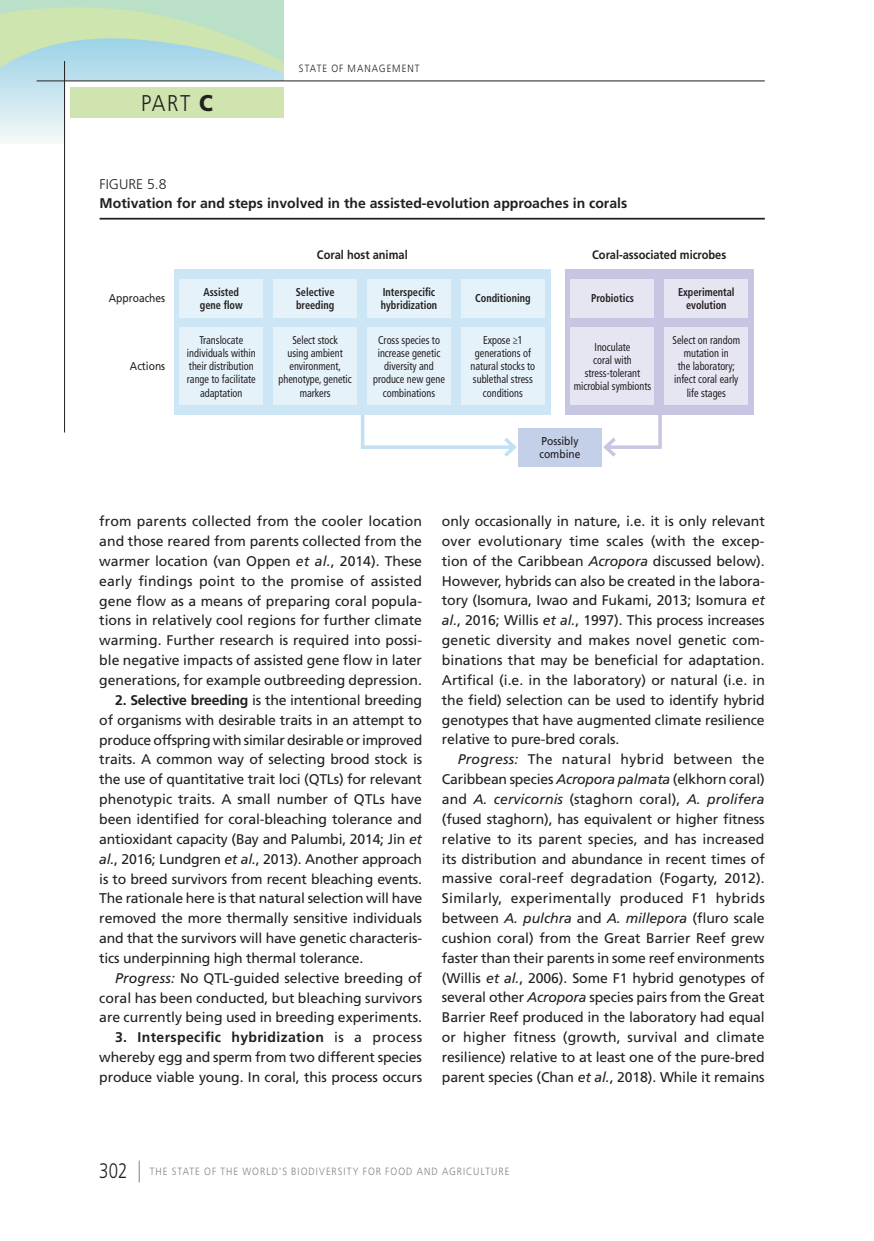
<style>
.page{position:relative;width:874px;height:1241px;background:#fff}
.page>*{position:absolute;margin:0;border:0;box-sizing:border-box;transform-origin:0 0}
.t1{font:300 22.75px "Frutiger LT Std";color:#231f20;scale:.9 1}
.t2{font:300 21px "Frutiger LT Std";color:#231f20;scale:.8 1}
.t3{font:14px/19.8px "Frutiger LT Std";letter-spacing:-.01em;color:#231f20;text-align:justify}
.t4{font:700 14px "Frutiger LT Std";color:#231f20}
.t5{font:300 14px "Frutiger LT Std";color:#231f20}
.t6{font:700 12.25px "Frutiger LT Std";color:#231f20;scale:.9 1}
.t7{font:condensed 11.38px/13.1px "Frutiger LT Std";color:#231f20;text-align:center;scale:.9 1}
.t8{font:700 condensed 11.38px/13.1px "Frutiger LT Std";color:#231f20;text-align:center;scale:.9 1}
.t9{font:11.38px/13.1px "Frutiger LT Std";color:#231f20;scale:.9 1}
.t10{font:300 10.5px "Frutiger LT Std";letter-spacing:.11em;color:#808285;scale:.9 1}
.t11{font:300 10.5px "Frutiger LT Std";letter-spacing:.11em;color:#231f20;scale:.9 1}
.s1{font-weight:900}
.s2{font-style:italic}
.s3{font-weight:700}
</style>
<div class="page">
<svg style="left:0;top:94px;width:64px;height:48px"></svg>
<svg style="left:0;top:0;width:284px;height:94px;background:#bddfcd"></svg>
<div style="left:64px;top:81px;width:220px;height:63px;background:#fff"></div>
<div style="left:70px;top:87px;width:214px;height:31px;background:#cfe4ae"></div>
<hr style="left:37px;top:80px;width:727px;height:1px;background:#231f20">
<hr style="left:64px;top:61px;width:1px;height:371px;background:#231f20">
<svg style="left:139px;top:1160px;width:1px;height:22px"></svg>
<hr style="left:99px;top:218px;width:665px;height:1px;background:#231f20">
<svg style="left:601px;top:415px;width:61px;height:45px"></svg>
<svg style="left:361px;top:415px;width:156px;height:42px"></svg>
<div style="left:174px;top:269px;width:376px;height:146px;background:#cce6f6"></div>
<div style="left:565px;top:269px;width:187px;height:146px;background:#c6c6e2"></div>
<div style="left:517px;top:428px;width:84px;height:38px;background:#c4cfe8"></div>
<div style="left:179px;top:279px;width:84px;height:38px;background:#e5f2fa"></div>
<div style="left:179px;top:327px;width:84px;height:78px;background:#e5f2fa"></div>
<div style="left:273px;top:327px;width:84px;height:78px;background:#e5f2fa"></div>
<div style="left:367px;top:327px;width:84px;height:78px;background:#e5f2fa"></div>
<div style="left:570px;top:327px;width:84px;height:78px;background:#e6e6f2"></div>
<div style="left:460px;top:327px;width:84px;height:78px;background:#e5f2fa"></div>
<div style="left:664px;top:327px;width:84px;height:78px;background:#e6e6f2"></div>
<div style="left:273px;top:279px;width:84px;height:38px;background:#e5f2fa"></div>
<div style="left:367px;top:279px;width:84px;height:38px;background:#e5f2fa"></div>
<div style="left:460px;top:279px;width:84px;height:38px;background:#e5f2fa"></div>
<div style="left:570px;top:279px;width:84px;height:38px;background:#e6e6f2"></div>
<div style="left:664px;top:279px;width:84px;height:38px;background:#e6e6f2"></div>
<h1 class="t1" style="left:141px;top:90px;width:81px">PART <span class="s1">C</span></h1>
<p class="t11" style="left:299px;top:62px;width:135px">STATE OF MANAGEMENT</p>
<p class="t5" style="left:99px;top:176px;width:68px">FIGURE 5.8</p>
<p class="t4" style="left:99px;top:195px;width:529px">Motivation for and steps involved in the assisted-evolution approaches in corals</p>
<p class="t9" style="left:109px;top:292px;width:64px">Approaches</p>
<p class="t9" style="left:130px;top:360px;width:41px">Actions</p>
<p class="t6" style="left:317px;top:247px;width:102px">Coral host animal</p>
<p class="t6" style="left:592px;top:247px;width:150px">Coral-associated microbes</p>
<p class="t8" style="left:296px;top:285px;width:44px;text-align:left">Selective breeding</p>
<p class="t8" style="left:380px;top:285px;width:64px;text-align:left">Interspecific hybridization</p>
<p class="t8" style="left:475px;top:292px;width:63px">Conditioning</p>
<p class="t8" style="left:590px;top:292px;width:49px">Probiotics</p>
<p class="t8" style="left:677px;top:285px;width:64px">Experimental evolution</p>
<p class="t8" style="left:200px;top:285px;width:49px">Assisted gene flow</p>
<p class="t7" style="left:187px;top:333px;width:78px">Translocate individuals within their distribution range to facilitate adaptation</p>
<p class="t7" style="left:278px;top:333px;width:83px">Select stock<br>using ambient environment, phenotype, genetic markers</p>
<p class="t7" style="left:373px;top:333px;width:81px">Cross species to increase genetic diversity and produce new gene combinations</p>
<p class="t7" style="left:573px;top:340px;width:88px">Inoculate<br>coral with stress-tolerant microbial symbionts</p>
<p class="t7" style="left:470px;top:333px;width:73px">Expose ≥1 generations of natural stocks to sublethal stress conditions</p>
<p class="t7" style="left:672px;top:333px;width:77px">Select on random mutation in<br>the laboratory; infect coral early life stages</p>
<p class="t9" style="left:539px;top:434px;width:47px">Possibly combine</p>
<p class="t3" style="left:99px;top:511px;width:324px">from parents collected from the cooler location and those reared from parents collected from the warmer location (van Oppen <span class="s2">et al.</span>, 2014). These early findings point to the promise of assisted gene flow as a means of preparing coral popula&shy;tions in relatively cool regions for further climate warming. Further research is required into possi&shy;ble negative impacts of assisted gene flow in later generations, for example outbreeding depression.</p>
<p class="t3" style="left:99px;top:690px;width:324px;text-indent:16px"><span class="s3">2. Selective breeding</span> is the intentional breeding of organisms with desirable traits in an attempt to produce offspring with similar desirable or improved traits. A common way of selecting brood stock is the use of quantitative trait loci (QTLs) for relevant phenotypic traits. A small number of QTLs have been identified for coral-bleaching tolerance and antioxidant capacity (Bay and Palumbi, 2014; Jin <span class="s2">et al.</span>, 2016; Lundgren <span class="s2">et al.</span>, 2013). Another approach is to breed survivors from recent bleaching events.<br>The rationale here is that natural selection will have removed the more thermally sensitive individuals and that the survivors will have genetic characteris&shy;tics underpinning high thermal tolerance.</p>
<p class="t3" style="left:99px;top:967px;width:324px;text-indent:16px"><span class="s2">Progress:</span> No QTL-guided selective breeding of coral has been conducted, but bleaching survivors are currently being used in breeding experiments.</p>
<p class="t3" style="left:99px;top:1027px;width:324px;text-indent:16px"><span class="s3">3. Interspecific hybridization</span> is a process whereby egg and sperm from two different species produce viable young. In coral, this process occurs</p>
<p class="t3" style="left:441px;top:511px;width:324px">only occasionally in nature, i.e. it is only relevant over evolutionary time scales (with the excep&shy;tion of the Caribbean <span class="s2">Acropora</span> discussed below).<br>However, hybrids can also be created in the labora&shy;tory (Isomura, Iwao and Fukami, 2013; Isomura <span class="s2">et al.</span>, 2016; Willis <span class="s2">et al.</span>, 1997). This process increases genetic diversity and makes novel genetic com&shy;binations that may be beneficial for adaptation.<br>Artifical (i.e. in the laboratory) or natural (i.e. in the field) selection can be used to identify hybrid genotypes that have augmented climate resilience relative to pure-bred corals.</p>
<p class="t3" style="left:441px;top:749px;width:324px;text-indent:16px"><span class="s2">Progress:</span> The natural hybrid between the Caribbean species <span class="s2">Acropora palmata</span> (elkhorn coral) and <span class="s2">A. cervicornis</span> (staghorn coral), <span class="s2">A. prolifera </span>(fused staghorn), has equivalent or higher fitness relative to its parent species, and has increased its distribution and abundance in recent times of massive coral-reef degradation (Fogarty, 2012).<br>Similarly, experimentally produced F1 hybrids between <span class="s2">A. pulchra</span> and <span class="s2">A. millepora</span> (fluro scale cushion coral) from the Great Barrier Reef grew faster than their parents in some reef environments (Willis <span class="s2">et al.</span>, 2006). Some F1 hybrid genotypes of several other <span class="s2">Acropora</span> species pairs from the Great Barrier Reef produced in the laboratory had equal or higher fitness (growth, survival and climate resilience) relative to at least one of the pure-bred parent species (Chan <span class="s2">et al.</span>, 2018). While it remains</p>
<h2 class="t2" style="left:99px;top:1158px;width:37px">302</h2>
<p class="t10" style="left:150px;top:1165px;width:401px">THE STATE OF TH E WORLD'S BIOD IVERSITY FOR FOOD AND AGRICULTURE</p>
</div>
